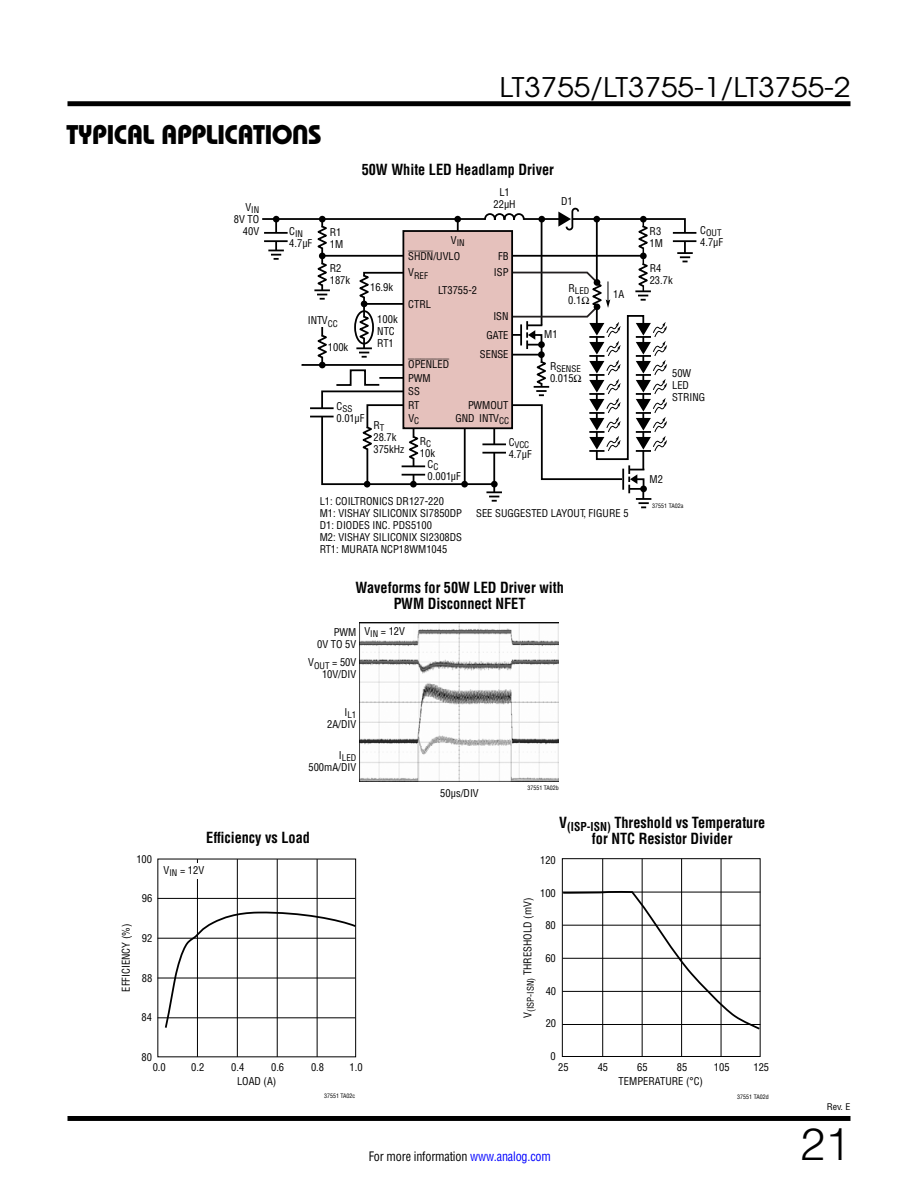
<style>
.page{position:relative;width:918px;height:1188px;background:#fff}
.page>*{position:absolute;margin:0;border:0;box-sizing:border-box;transform-origin:0 0}
.t1{font:300 45px "Helvetica";color:#000}
.t2{font:27px "Avant Garde";color:#000;scale:1.1 1}
.t3{font:27px "Linear Bauhaus";letter-spacing:-.02em;color:#000}
.t4{font:700 15px/16.5px "Linear Helv Cond";color:#000;text-align:center;scale:.95 1}
.t5{font:12.75px "Linear Helv Cond";letter-spacing:-.015em;color:#000;scale:.95 1}
.t6{font:10.5px/12px "Linear Helv Cond";color:#000}
.t7{font:10.5px "Linear Helv Cond Ovr";color:#000}
.t8{font:9px "Linear Helv Cond";color:#000}
.t9{font:9px "Linear Helv Cond";color:#000;scale:1.1 1}
.t10{font:6px "Linear Helv Cond";color:#000}
.s1{font-family:"Linear Helv Cond Ovr"}
.s2{color:#00f}
</style>
<div class="page">
<div style="left:68px;top:1116px;width:782px;height:5px;background:#000"></div>
<div style="left:68px;top:101px;width:782px;height:5px;background:#000"></div>
<hr style="left:673px;top:232px;width:23px;height:2px;background:#000">
<hr style="left:673px;top:240px;width:23px;height:2px;background:#000">
<svg style="left:262px;top:207px;width:431px;height:301px"></svg>
<hr style="left:277px;top:859px;width:1px;height:198px;background:#000">
<hr style="left:317px;top:859px;width:1px;height:198px;background:#000">
<hr style="left:237px;top:859px;width:1px;height:198px;background:#000">
<hr style="left:197px;top:859px;width:1px;height:198px;background:#000">
<hr style="left:158px;top:898px;width:197px;height:1px;background:#000">
<hr style="left:158px;top:938px;width:197px;height:1px;background:#000">
<hr style="left:158px;top:978px;width:197px;height:1px;background:#000">
<hr style="left:158px;top:1018px;width:197px;height:1px;background:#000">
<svg style="left:164px;top:910px;width:193px;height:120px"></svg>
<div style="left:162px;top:863px;width:50px;height:16px;background:#fff"></div>
<img style="left:360px;top:622px;width:199px;height:159px">
<div style="left:362px;top:624px;width:51px;height:16px;background:#fff"></div>
<div style="left:562px;top:858px;width:199px;height:199px;border:1px solid #000"></div>
<hr style="left:681px;top:859px;width:1px;height:197px;background:#000">
<hr style="left:642px;top:859px;width:1px;height:197px;background:#000">
<hr style="left:602px;top:859px;width:1px;height:197px;background:#000">
<hr style="left:721px;top:859px;width:1px;height:197px;background:#000">
<svg style="left:561px;top:890px;width:200px;height:141px"></svg>
<h2 class="t3" style="left:66px;top:117px;width:257px">TYPICAL APPLICATIONS</h2>
<p class="t8" style="left:245px;top:204px;width:15px"><sup>V</sup>IN</p>
<p class="t6" style="left:234px;top:213px;width:27px;text-align:right">8V TO<br>40V</p>
<p class="t8" style="left:289px;top:228px;width:15px"><sup>C</sup>IN</p>
<p class="t6" style="left:289px;top:237px;width:25px">4.7µF</p>
<p class="t6" style="left:330px;top:226px;width:15px">R1<br>1M</p>
<p class="t6" style="left:330px;top:262px;width:22px">R2<br>187k</p>
<h2 class="t2" style="left:499px;top:70px;width:321px">LT3755/LT3755-1/LT3755-2</h2>
<h3 class="t4" style="left:362px;top:161px;width:204px">50W White LED Headlamp Driver</h3>
<p class="t6" style="left:370px;top:281px;width:25px">16.9k</p>
<p class="t8" style="left:451px;top:237px;width:15px"><sup>V</sup>IN</p>
<p class="t6" style="left:494px;top:186px;width:24px;text-align:center">L1<br>22µH</p>
<p class="t6" style="left:561px;top:195px;width:13px">D1</p>
<p class="t6" style="left:408px;top:250px;width:53px"><span class="s1">SHDN</span>/UVLO</p>
<p class="t6" style="left:498px;top:250px;width:12px">FB</p>
<p class="t8" style="left:408px;top:270px;width:21px"><sup>V</sup>REF</p>
<p class="t6" style="left:494px;top:267px;width:16px">ISP</p>
<p class="t6" style="left:408px;top:298px;width:24px">CTRL</p>
<p class="t6" style="left:438px;top:284px;width:40px">LT3755-2</p>
<p class="t8" style="left:569px;top:285px;width:22px"><sup>R</sup>LED</p>
<p class="t6" style="left:568px;top:294px;width:23px">0.1Ω</p>
<p class="t6" style="left:613px;top:288px;width:13px">1A</p>
<p class="t6" style="left:650px;top:225px;width:15px">R3<br>1M</p>
<p class="t6" style="left:650px;top:262px;width:25px">R4<br>23.7k</p>
<p class="t8" style="left:700px;top:227px;width:23px"><sup>C</sup>OUT</p>
<p class="t6" style="left:700px;top:236px;width:25px">4.7µF</p>
<p class="t6" style="left:308px;top:314px;width:32px">INTV<sub>CC</sub></p>
<p class="t6" style="left:328px;top:341px;width:22px">100k</p>
<p class="t8" style="left:337px;top:403px;width:17px"><sup>C</sup>SS</p>
<p class="t6" style="left:337px;top:412px;width:29px">0.01µF</p>
<p class="t6" style="left:377px;top:313px;width:22px">100k<br>NTC<br>RT1</p>
<p class="t7" style="left:408px;top:358px;width:42px">OPENLED</p>
<p class="t6" style="left:408px;top:371px;width:24px;line-height:13.5px">PWM<br>SS<br>RT</p>
<p class="t6" style="left:486px;top:307px;width:24px;line-height:18.5px;text-align:right">ISN<br>GATE</p>
<p class="t6" style="left:480px;top:349px;width:30px">SENSE</p>
<p class="t6" style="left:468px;top:399px;width:42px">PWMOUT</p>
<p class="t6" style="left:408px;top:412px;width:12px">V<sub>C</sub></p>
<p class="t6" style="left:455px;top:412px;width:55px">GND INTV<sub>CC</sub></p>
<p class="t6" style="left:373px;top:419px;width:32px">R<sub>T<br></sub>28.7k<br>375kHz</p>
<p class="t6" style="left:420px;top:435px;width:17px">R<sub>C<br></sub>10k</p>
<p class="t8" style="left:509px;top:440px;width:22px"><sup>C</sup>VCC</p>
<p class="t6" style="left:509px;top:448px;width:25px">4.7µF</p>
<p class="t6" style="left:428px;top:458px;width:35px">C<sub>C<br></sub>0.001µF</p>
<p class="t6" style="left:544px;top:328px;width:15px">M1</p>
<p class="t8" style="left:550px;top:363px;width:32px"><sup>R</sup>SENSE</p>
<p class="t6" style="left:550px;top:372px;width:33px">0.015Ω</p>
<p class="t6" style="left:320px;top:495px;width:144px">L1: COILTRONICS DR127-220<br>M1: VISHAY SILICONIX SI7850DP<br>D1: DIODES INC. PDS5100<br>M2: VISHAY SILICONIX SI2308DS<br>RT1: MURATA NCP18WM1045</p>
<p class="t6" style="left:476px;top:507px;width:154px">SEE SUGGESTED LAYOUT, FIGURE 5</p>
<h3 class="t4" style="left:356px;top:579px;width:221px">Waveforms for 50W LED Driver with<br>PWM Disconnect NFET</h3>
<p class="t6" style="left:317px;top:626px;width:41px;text-align:right">PWM<br>0V TO 5V</p>
<p class="t6" style="left:308px;top:657px;width:50px;text-align:right">V<sub>OUT</sub> = 50V<br>10V/DIV</p>
<p class="t6" style="left:364px;top:625px;width:42px">V<sub>IN</sub> = 12V</p>
<p class="t8" style="left:344px;top:709px;width:13px"><sup>I</sup>L1</p>
<p class="t6" style="left:327px;top:718px;width:31px">2A/DIV</p>
<p class="t8" style="left:339px;top:752px;width:19px"><sup>I</sup>LED</p>
<p class="t6" style="left:308px;top:761px;width:49px">500mA/DIV</p>
<p class="t6" style="left:440px;top:787px;width:40px">50µs/DIV</p>
<p class="t10" style="left:527px;top:784px;width:33px">37551 TA02b</p>
<p class="t6" style="left:672px;top:367px;width:35px">50W<br>LED<br>STRING</p>
<p class="t6" style="left:650px;top:473px;width:15px">M2</p>
<p class="t10" style="left:652px;top:502px;width:33px">37551 TA02a</p>
<p class="t6" style="left:136px;top:853px;width:17px">100</p>
<p class="t6" style="left:120px;top:992px;width:69px;rotate:-90deg">EFFICIENCY (%)</p>
<p class="t6" style="left:142px;top:892px;width:12px">96</p>
<p class="t6" style="left:142px;top:932px;width:12px">92</p>
<p class="t6" style="left:142px;top:972px;width:12px">88</p>
<p class="t6" style="left:142px;top:1012px;width:12px">84</p>
<h3 class="t4" style="left:206px;top:829px;width:111px">Efficiency vs Load</h3>
<p class="t6" style="left:164px;top:864px;width:42px">V<sub>IN</sub> = 12V</p>
<p class="t6" style="left:142px;top:1051px;width:12px">80</p>
<p class="t6" style="left:153px;top:1061px;width:15px">0.0</p>
<p class="t6" style="left:191px;top:1061px;width:15px">0.2</p>
<p class="t6" style="left:231px;top:1061px;width:15px">0.4</p>
<p class="t6" style="left:271px;top:1061px;width:15px">0.6</p>
<p class="t6" style="left:311px;top:1061px;width:15px">0.8</p>
<p class="t6" style="left:237px;top:1075px;width:41px">LOAD (A)</p>
<p class="t6" style="left:350px;top:1061px;width:15px">1.0</p>
<p class="t10" style="left:324px;top:1092px;width:33px">37551 TA02c</p>
<h3 class="t4" style="left:559px;top:814px;width:218px">V<sub>(ISP-ISN)</sub> Threshold vs Temperature for NTC Resistor Divider</h3>
<p class="t6" style="left:540px;top:854px;width:17px">120</p>
<p class="t6" style="left:540px;top:887px;width:17px">100</p>
<p class="t6" style="left:522px;top:1018px;width:122px;rotate:-90deg">V<sub>(ISP-ISN)</sub> THRESHOLD (mV)</p>
<p class="t6" style="left:545px;top:919px;width:12px">80</p>
<p class="t6" style="left:545px;top:952px;width:12px">60</p>
<p class="t6" style="left:546px;top:985px;width:12px">40</p>
<p class="t6" style="left:546px;top:1017px;width:12px">20</p>
<p class="t6" style="left:551px;top:1050px;width:7px">0</p>
<p class="t6" style="left:558px;top:1061px;width:12px">25</p>
<p class="t6" style="left:598px;top:1061px;width:12px">45</p>
<p class="t6" style="left:637px;top:1061px;width:12px">65</p>
<p class="t6" style="left:677px;top:1061px;width:12px">85</p>
<p class="t6" style="left:714px;top:1061px;width:17px">105</p>
<p class="t6" style="left:619px;top:1076px;width:86px">TEMPERATURE (°C)</p>
<p class="t6" style="left:753px;top:1061px;width:17px">125</p>
<p class="t10" style="left:737px;top:1093px;width:33px">37551 TA02d</p>
<p class="t5" style="left:369px;top:1148px;width:193px">For more information <span class="s2">www.analog.com</span></p>
<p class="t9" style="left:827px;top:1102px;width:23px">Rev. E</p>
<h1 class="t1" style="left:800px;top:1116px;width:52px">21</h1>
</div>
